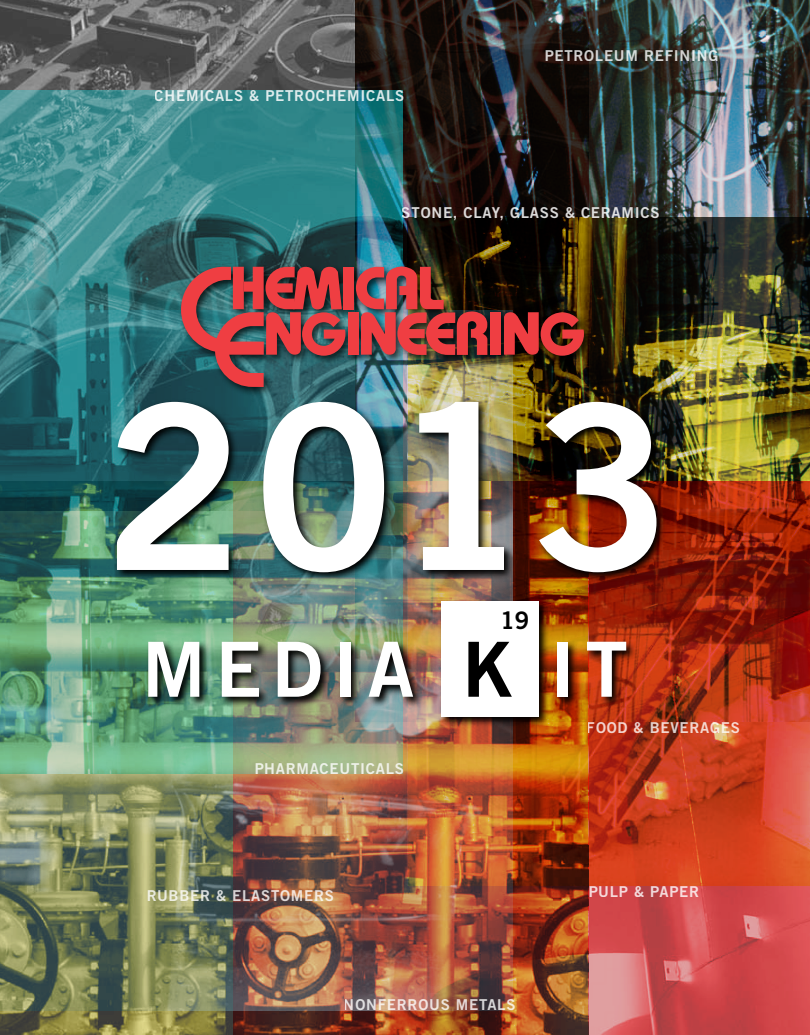
<style>
.page{position:relative;width:810px;height:1035px;background:#fff}
.page>*{position:absolute;margin:0;border:0;box-sizing:border-box;transform-origin:0 0}
.t1{font:229.62px "Trade Gothic LT Std Bd 2";color:#fff}
.t2{font:76.12px "Trade Gothic LT Std Bd 2";letter-spacing:.13em;color:#fff}
.t3{font:76.12px "Trade Gothic LT Std Bd 2";color:#000}
.t4{font:24.12px "Trade Gothic LT Std Bd 2";color:#000}
.t5{font:15px "Trade Gothic LT Std Bd 2";letter-spacing:.05em;color:#fff}
</style>
<div class="page">
<img style="left:0;top:0;width:810px;height:1035px">
<img style="left:438px;top:599px;width:111px;height:129px">
<div style="left:441px;top:602px;width:97px;height:115px;background:#fff"></div>
<svg style="left:555px;top:639px;width:82px;height:69px;background:#903309"></svg>
<img style="left:146px;top:639px;width:277px;height:69px">
<div style="left:179px;top:264px;width:416px;height:134px;background:#000;opacity:.75"></div>
<div style="left:343px;top:267px;width:11px;height:42px;background:#ef3e42"></div>
<div style="left:348px;top:312px;width:10px;height:43px;background:#ef3e42"></div>
<div style="left:490px;top:312px;width:11px;height:43px;background:#ef3e42"></div>
<svg style="left:181px;top:267px;width:164px;height:120px;background:#834b50"></svg>
<svg style="left:504px;top:312px;width:80px;height:44px;background:#a22f2a"></svg>
<img style="left:356px;top:266px;width:131px;height:89px">
<img style="left:114px;top:399px;width:553px;height:184px">
<p class="t5" style="left:155px;top:87px;width:251px">CHEMICALS &amp; PETROCHEMICALS</p>
<p class="t5" style="left:545px;top:46px;width:175px">PETROLEUM REFINING</p>
<p class="t5" style="left:402px;top:203px;width:249px">STONE, CLAY, GLASS &amp; CERAMICS</p>
<h1 class="t1" style="left:104px;top:346px;width:570px">2013</h1>
<h3 class="t4" style="left:500px;top:606px;width:31px">19</h3>
<h2 class="t2" style="left:142px;top:622px;width:274px">MEDIA</h2>
<h2 class="t2" style="left:550px;top:622px;width:79px">IT</h2>
<h2 class="t3" style="left:462px;top:622px;width:52px">K</h2>
<p class="t5" style="left:254px;top:759px;width:151px">PHARMACEUTICALS</p>
<p class="t5" style="left:146px;top:886px;width:189px">RUBBER &amp; ELASTOMERS</p>
<p class="t5" style="left:344px;top:996px;width:173px">NON FERROUS METALS</p>
<p class="t5" style="left:587px;top:718px;width:154px">FOOD &amp; BEVERAGES</p>
<p class="t5" style="left:588px;top:882px;width:113px">PULP &amp; PAPER</p>
</div>
